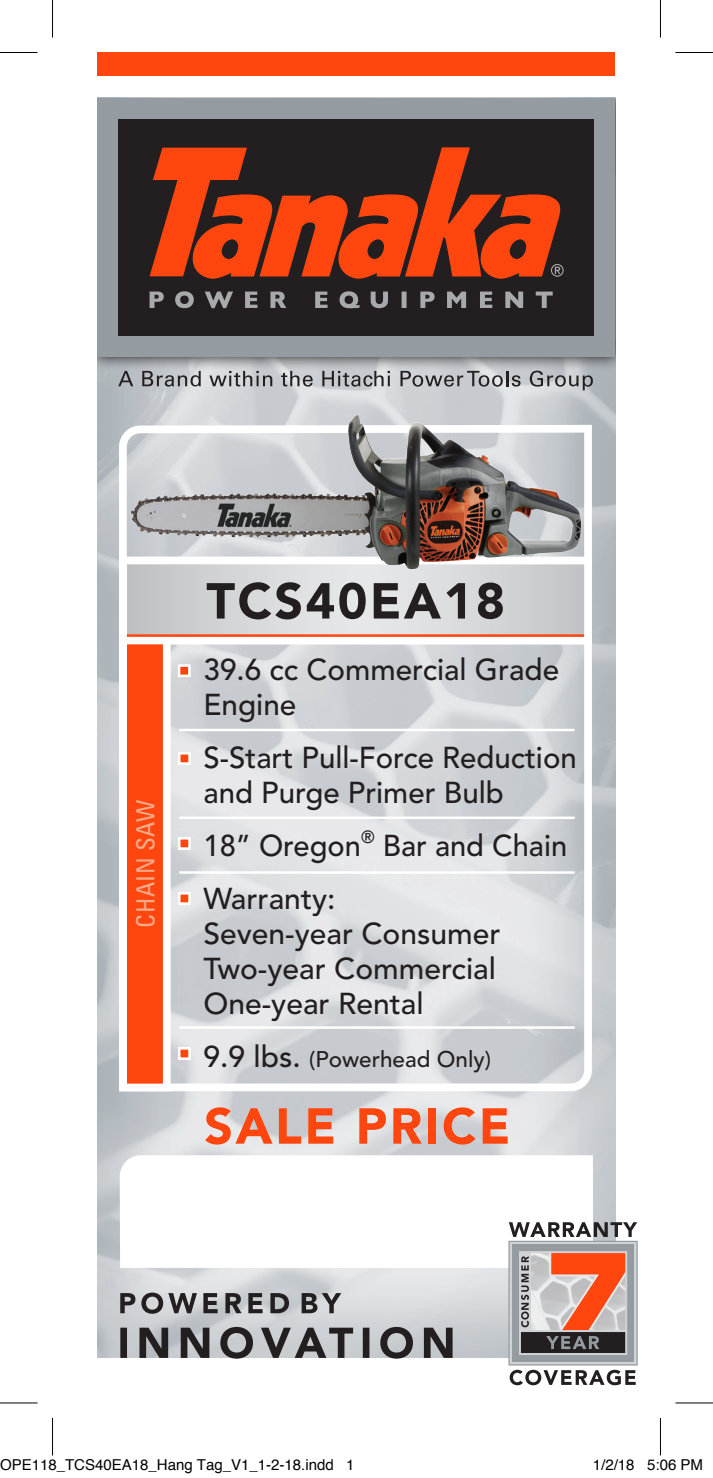
<style>
.page{position:relative;width:713px;height:1478px;background:#fff}
.page>*{position:absolute;margin:0;border:0;box-sizing:border-box;transform-origin:0 0}
.t1{font:900 50px "Avenir LT Std";letter-spacing:.05em;color:#ff460f}
.t2{font:900 50px "Avenir LT Std";letter-spacing:.05em;color:#231f20}
.t3{font:500 30px/35px "Avenir LT Std";color:#231f20}
.t4{font:condensed 25px "Univers LT Std";letter-spacing:.02em;color:#fa8}
.t5{font:500 22.5px "Avenir LT Std";color:#231f20}
.t6{font:15px "Helvetica";color:#000}
.s1{font-size:30px}
</style>
<div class="page">
<img style="left:98px;top:371px;width:517px;height:987px">
<div style="left:98px;top:100px;width:517px;height:271px;background:#231f20;opacity:.95"></div>
<div style="left:98px;top:52px;width:517px;height:23px;background:#ff460f"></div>
<div style="left:98px;top:98px;width:517px;height:258px;background:#959ca1"></div>
<div style="left:119px;top:119px;width:475px;height:216px;background:#231f20"></div>
<svg style="left:149px;top:291px;width:403px;height:17px"></svg>
<svg style="left:149px;top:147px;width:414px;height:132px"></svg>
<svg style="left:120px;top:1292px;width:332px;height:66px;background:#9d9ea0"></svg>
<svg style="left:116px;top:1151px;width:480px;height:120px"></svg>
<svg style="left:118px;top:371px;width:15px;height:15px"></svg>
<svg style="left:142px;top:371px;width:59px;height:15px"></svg>
<svg style="left:209px;top:371px;width:63px;height:15px"></svg>
<svg style="left:281px;top:371px;width:32px;height:15px"></svg>
<svg style="left:322px;top:371px;width:68px;height:15px"></svg>
<svg style="left:400px;top:371px;width:120px;height:16px;background:#9d9fa2"></svg>
<svg style="left:529px;top:371px;width:64px;height:19px"></svg>
<div style="left:508px;top:1240px;width:129px;height:125px;border:7px solid #959ca1"></div>
<div style="left:509px;top:1242px;width:127px;height:122px;border:5px solid #d1d2d4"></div>
<div style="left:512px;top:1244px;width:122px;height:117px;background:#959ca1"></div>
<div style="left:519px;top:1251px;width:108px;height:104px;border:2px solid #d1d2d4"></div>
<svg style="left:509px;top:1222px;width:128px;height:15px"></svg>
<svg style="left:520px;top:1252px;width:106px;height:102px;background:#b98577"></svg>
<svg style="left:509px;top:1369px;width:126px;height:16px"></svg>
<svg style="left:115px;top:421px;width:480px;height:674px;background:#cacbcd"></svg>
<svg style="left:128px;top:565px;width:455px;height:69px;background:#d5d6d8"></svg>
<div style="left:119px;top:556px;width:473px;height:88px;border:8px solid #fff"></div>
<div style="left:119px;top:636px;width:52px;height:455px;background:#ff460f;border:8px solid #fff"></div>
<hr style="left:127px;top:634px;width:457px;height:3px;background:#ff460f">
<div style="left:178px;top:664px;width:13px;height:13px;background:#ff460f;border:2px solid #fff"></div>
<div style="left:178px;top:752px;width:13px;height:13px;background:#ff460f;border:2px solid #fff"></div>
<div style="left:178px;top:837px;width:13px;height:13px;background:#ff460f;border:2px solid #fff"></div>
<div style="left:178px;top:892px;width:13px;height:13px;background:#ff460f;border:2px solid #fff"></div>
<div style="left:178px;top:1047px;width:13px;height:13px;background:#ff460f;border:2px solid #fff"></div>
<hr style="left:179px;top:728px;width:395px;height:3px;background:#fff">
<hr style="left:179px;top:816px;width:395px;height:3px;background:#fff">
<hr style="left:179px;top:871px;width:395px;height:2px;background:#fff">
<hr style="left:179px;top:1026px;width:395px;height:2px;background:#fff">
<img style="left:234px;top:416px;width:140px;height:81px">
<hr style="left:0;top:52px;width:38px;height:1px;background:#000">
<hr style="left:675px;top:52px;width:37px;height:1px;background:#000">
<hr style="left:0;top:1402px;width:38px;height:1px;background:#000">
<hr style="left:675px;top:1402px;width:37px;height:1px;background:#000">
<hr style="left:52px;top:0;width:1px;height:38px;background:#000">
<hr style="left:52px;top:1418px;width:1px;height:37px;background:#000">
<hr style="left:660px;top:0;width:1px;height:38px;background:#000">
<hr style="left:660px;top:1418px;width:1px;height:37px;background:#000">
<p class="t4" style="left:130px;top:927px;width:130px;rotate:-90deg">CHAIN SAW</p>
<p class="t2" style="left:206px;top:571px;width:300px">TCS40EA18</p>
<p class="t3" style="left:203px;top:652px;width:357px">39.6 cc Commercial Grade<br>Engine</p>
<p class="t3" style="left:203px;top:740px;width:375px">S-Start Pull-Force Reduction and Purge Primer Bulb</p>
<p class="t3" style="left:203px;top:828px;width:365px">18” Oregon<sup>®</sup> Bar and Chain</p>
<p class="t3" style="left:203px;top:881px;width:298px">Warranty:<br>Seven-year Consumer<br>Two-year Commercial<br>One-year Rental</p>
<p class="t5" style="left:203px;top:1045px;width:289px"><span class="s1">9.9 lbs.</span> (Powerhead Only)</p>
<h1 class="t1" style="left:204px;top:1096px;width:307px">SALE PRICE</h1>
<p class="t6" style="left:0;top:1453px;width:356px">OPE118_TCS40EA18_Hang Tag_V1_1-2-18.indd 1</p>
<p class="t6" style="left:592px;top:1453px;width:112px">1/2/18 5:06 PM</p>
</div>
